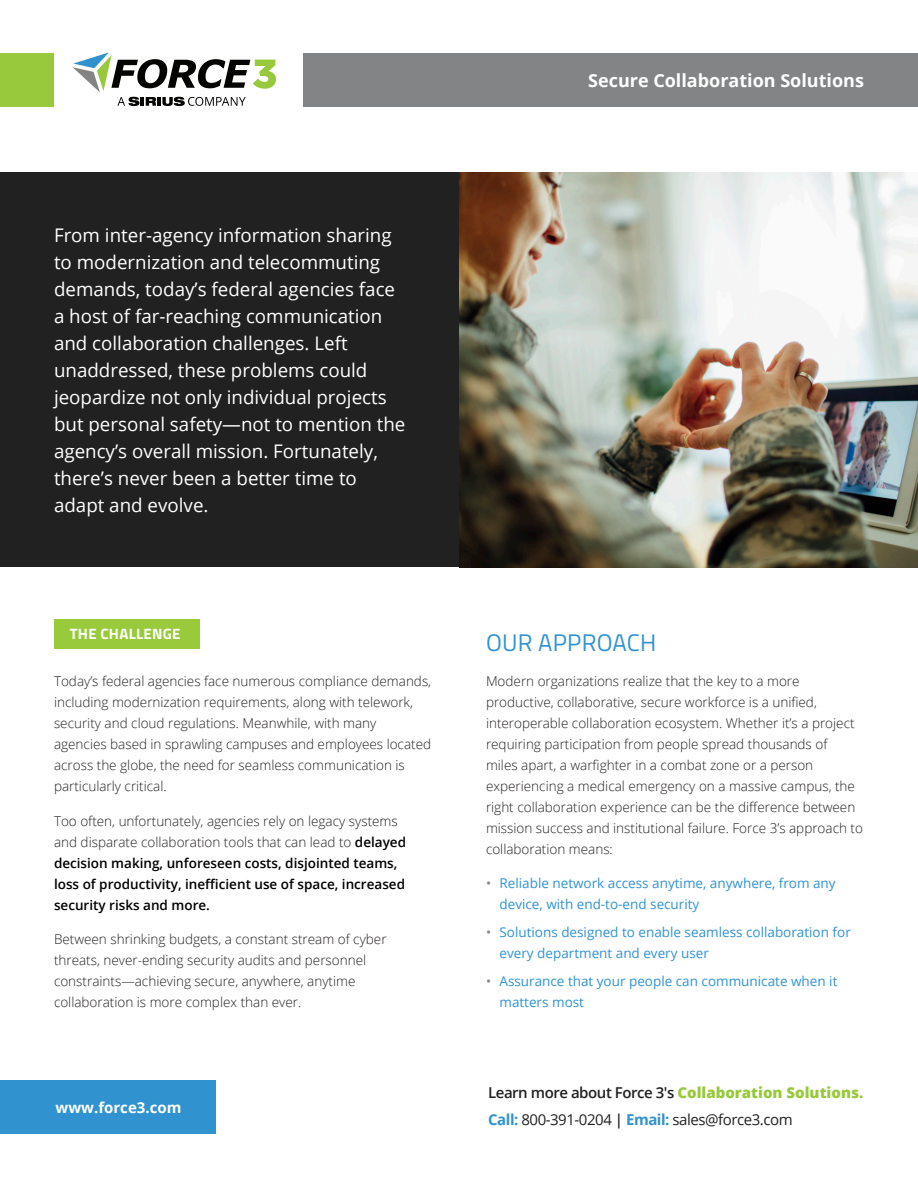
<style>
.page{position:relative;width:918px;height:1188px;background:#fff}
.page>*{position:absolute;margin:0;border:0;box-sizing:border-box;transform-origin:0 0}
.t1{font:24px "Titillium";letter-spacing:.01em;color:#3093d0}
.t2{font:18.75px/27px "Open Sans";color:#fff}
.t3{font:700 18px "Open Sans";color:#fff}
.t4{font:15px/27px "Open Sans";letter-spacing:-.03em;color:#212121}
.t5{font:700 15px "Open Sans";color:#fff}
.t6{font:700 15px "Titillium";letter-spacing:.02em;color:#fff}
.t7{font:300 13.5px/21px "Open Sans";color:#231f20}
.t8{font:600 13.5px/21px "Open Sans";color:#000001}
.t9{font:13.5px/21px "Open Sans";color:#3093d0}
.s1{font-weight:300;color:#231f20}
.s2{color:#838485}
.s3{font-weight:600}
.s4{font-weight:800;color:#98c93c}
.s5{font-weight:700;color:#3093d0}
</style>
<div class="page">
<div style="left:0;top:1080px;width:216px;height:54px;background:#3093d0"></div>
<div style="left:0;top:53px;width:54px;height:54px;background:#98c93c"></div>
<div style="left:303px;top:53px;width:615px;height:54px;background:#838485"></div>
<svg style="left:72px;top:52px;width:204px;height:54px"></svg>
<img style="left:459px;top:173px;width:459px;height:394px">
<div style="left:0;top:173px;width:459px;height:394px;background:#212121"></div>
<div style="left:54px;top:619px;width:145px;height:30px;background:#99ca3b"></div>
<p class="t2" style="left:54px;top:221px;width:353px">From inter-agency information sharing to modernization and telecommuting demands, today’s federal agencies face a host of far-reaching communication and collaboration challenges. Left unaddressed, these problems could jeopardize not only individual projects but personal safety—not to mention the agency’s overall mission. Fortunately, there’s never been a better time to adapt and evolve.</p>
<p class="t6" style="left:70px;top:623px;width:112px">THE CHALLENGE</p>
<p class="t7" style="left:54px;top:671px;width:379px">Today’s federal agencies face numerous compliance demands, including modernization requirements, along with telework, security and cloud regulations. Meanwhile, with many agencies based in sprawling campuses and employees located across the globe, the need for seamless communication is particularly critical.</p>
<p class="t8" style="left:54px;top:810px;width:354px"><span class="s1">Too often, unfortunately, agencies rely on legacy systems and disparate collaboration tools that can lead to</span> delayed decision making, unforeseen costs, disjointed teams, loss of productivity, inefficient use of space, increased security risks and more.</p>
<p class="t7" style="left:54px;top:929px;width:334px">Between shrinking budgets, a constant stream of cyber threats, never-ending security audits and personnel constraints—achieving secure, anywhere, anytime collaboration is more complex than ever.</p>
<p class="t5" style="left:56px;top:1097px;width:127px">www.force3.com</p>
<h3 class="t3" style="left:588px;top:68px;width:277px">Secure Collaboration Solutions</h3>
<p class="t1" style="left:486px;top:625px;width:172px">OUR APPROACH</p>
<p class="t7" style="left:486px;top:670px;width:379px">Modern organizations realize that the key to a more productive, collaborative, secure workforce is a unified, interoperable collaboration ecosystem. Whether it’s a project requiring participation from people spread thousands of<br>miles apart, a warfighter in a combat zone or a person experiencing a medical emergency on a massive campus, the right collaboration experience can be the difference between mission success and institutional failure. Force 3’s approach to collaboration means:</p>
<p class="t9" style="left:500px;top:872px;width:338px;text-indent:-14px"><span class="s2">•</span> Reliable network access anytime, anywhere, from any device, with end-to-end security</p>
<p class="t9" style="left:500px;top:921px;width:353px;text-indent:-14px"><span class="s2">•</span> Solutions designed to enable seamless collaboration for every department and every user</p>
<p class="t9" style="left:500px;top:970px;width:339px;text-indent:-14px"><span class="s2">•</span> Assurance that your people can communicate when it matters most</p>
<p class="t4" style="left:488px;top:1079px;width:377px"><span class="s3">Learn more about Force 3's</span> <span class="s4">Collaboration Solutions.<br></span><span class="s5">Call:</span> 800-391-0204 <span class="s3">|</span> <span class="s5">Email:</span> sales@force3.com</p>
</div>
